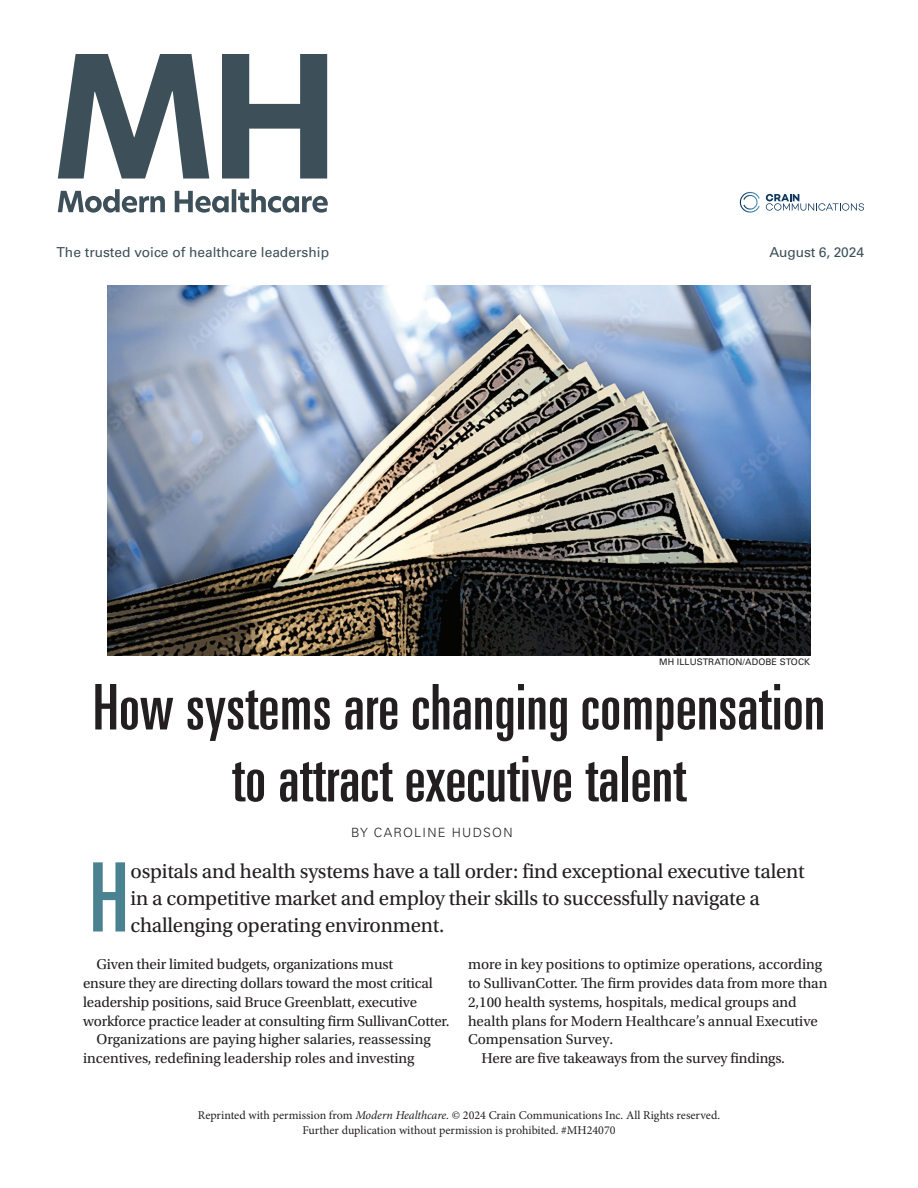
<style>
.page{position:relative;width:918px;height:1188px;background:#fff}
.page>*{position:absolute;margin:0;border:0;box-sizing:border-box;transform-origin:0 0}
.MH_3_line_dropcap-FrontLine{font:ultra-condensed 95.85px "Univers LT Std";color:#4b8291}
.MH_Feature_Hed_1_HD{font:ultra-condensed 63px/72px "Univers LT Std";letter-spacing:.005em;color:#231f20;text-align:center}
.MH_3_line_dropcap-FrontLine-2{font:21px/27px "Utopia Std";letter-spacing:-.01em;color:#231f20}
.MH_Body{font:15px/18.8px "Utopia Std";letter-spacing:-.005em;color:#231f20}
.t1{font:13.8px "Univers LT Std";color:#3d4f59}
.MH_Byline_BY{font:300 12.75px "Univers LT Std";letter-spacing:.1em;color:#231f20}
.t2{font:12px "Minion Pro";color:#231f20}
.MH_credit{font:9px "Univers LT Std";letter-spacing:.01em;color:#231f20}
.s1{font-style:italic}
</style>
<div class="page">
<svg style="left:58px;top:54px;width:269px;height:125px"></svg>
<svg style="left:58px;top:189px;width:270px;height:24px"></svg>
<svg style="left:766px;top:194px;width:98px;height:17px"></svg>
<svg style="left:740px;top:192px;width:20px;height:21px"></svg>
<img style="left:108px;top:285px;width:702px;height:370px">
<p class="t1" style="left:57px;top:244px;width:274px">The trusted voice of healthcare leadership</p>
<p class="t1" style="left:769px;top:244px;width:96px">August 6, 2024</p>
<p class="MH_credit" style="left:659px;top:656px;width:152px">MH ILLUSTRATION/ADOBE STOCK</p>
<p class="MH_Feature_Hed_1_HD" style="left:93px;top:671px;width:734px">How systems are changing compensation to attract executive talent</p>
<p class="MH_Byline_BY" style="left:351px;top:825px;width:163px">BY CAROLINE HUDSON</p>
<p class="MH_3_line_dropcap-FrontLine" style="left:90px;top:843px;width:40px">H</p>
<p class="MH_3_line_dropcap-FrontLine-2" style="left:131px;top:858px;width:676px">ospitals and health systems have a tall order: find exceptional executive talent in a competitive market and employ their skills to successfully navigate a challenging operating environment.</p>
<p class="MH_Body" style="left:83px;top:955px;width:368px;text-indent:14px">Given their limited budgets, organizations must<br>ensure they are directing dollars toward the most critical leadership positions, said Bruce Greenblatt, executive workforce practice leader at consulting firm SullivanCotter.</p>
<p class="MH_Body" style="left:83px;top:1030px;width:349px;text-indent:14px">Organizations are paying higher salaries, reassessing incentives, redefining leadership roles and investing</p>
<p class="MH_Body" style="left:468px;top:955px;width:361px">more in key positions to optimize operations, according to SullivanCotter. The firm provides data from more than 2,100 health systems, hospitals, medical groups and health plans for Modern Healthcare’s annual Executive Compensation Survey.</p>
<p class="MH_Body" style="left:482px;top:1049px;width:305px">Here are five takeaways from the survey findings.</p>
<p class="t2" style="left:198px;top:1107px;width:524px">Reprinted with permission from <span class="s1">Modern Healthcare</span>. © 2024 Crain Communications Inc. All Rights reserved.</p>
<p class="t2" style="left:302px;top:1122px;width:315px">Further duplication without permission is prohibited. #MH24070</p>
</div>
